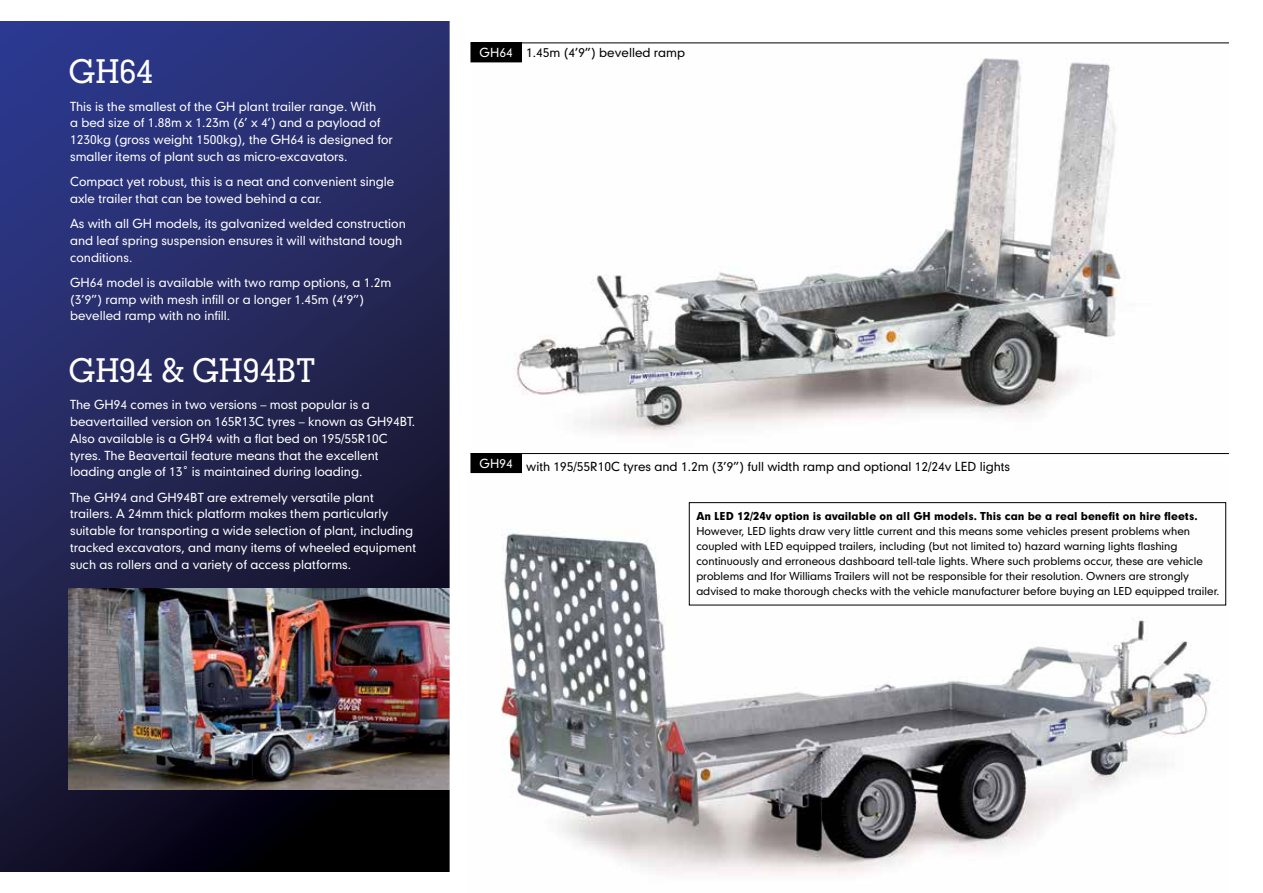
<style>
.page{position:relative;width:1263px;height:893px;background:#fff}
.page>*{position:absolute;margin:0;border:0;box-sizing:border-box;transform-origin:0 0}
.t1{font:500 33px "Geometric Slab 703 BT";color:#fff}
.t2{font:12px/16.8px "Geometric 706 BT Medium B";color:#fff}
.t3{font:12px "Geometric 706 BT Medium B";color:#000}
.t4{font:10.5px/15px "Geometric 706 BT Medium B";color:#000}
.t5{font:10.5px "Geometric 706 BT Black B";color:#000}
</style>
<div class="page">
<svg style="left:0;top:21px;width:450px;height:851px;background:#212556"></svg>
<img style="left:68px;top:588px;width:382px;height:201px">
<img style="left:472px;top:58px;width:654px;height:379px">
<img style="left:470px;top:462px;width:757px;height:413px">
<div style="left:471px;top:43px;width:50px;height:19px;background:#000"></div>
<div style="left:471px;top:454px;width:50px;height:19px;background:#000"></div>
<hr style="left:471px;top:43px;width:758px;height:1px;background:#000">
<hr style="left:471px;top:453px;width:758px;height:1px;background:#000">
<div style="left:689px;top:502px;width:537px;height:103px;border:1px solid #000"></div>
<h1 class="t1" style="left:69px;top:51px;width:86px">GH64</h1>
<p class="t2" style="left:70px;top:97px;width:324px">This is the smallest of the GH plant trailer range. With<br>a bed size of 1.88m x 1.23m (6’ x 4’) and a payload of 1230kg (gross weight 1500kg), the GH64 is designed for smaller items of plant such as micro-excavators.</p>
<p class="t2" style="left:70px;top:173px;width:326px">Compact yet robust, this is a neat and convenient single axle trailer that can be towed behind a car.</p>
<p class="t2" style="left:70px;top:215px;width:337px">As with all GH models, its galvanized welded construction and leaf spring suspension ensures it will withstand tough conditions.</p>
<p class="t2" style="left:70px;top:274px;width:323px">GH64 model is available with two ramp options, a 1.2m (3’9”) ramp with mesh infill or a longer 1.45m (4’9”) bevelled ramp with no infill.</p>
<h1 class="t1" style="left:69px;top:350px;width:248px">GH94 &amp; GH94BT</h1>
<p class="t2" style="left:70px;top:396px;width:347px">The GH94 comes in two versions – most popular is a beavertailled version on 165R13C tyres – known as GH94BT.<br>Also available is a GH94 with a flat bed on 195/55R10C tyres. The Beavertail feature means that the excellent loading angle of 13˚ is maintained during loading.</p>
<p class="t2" style="left:70px;top:488px;width:348px">The GH94 and GH94BT are extremely versatile plant trailers. A 24mm thick platform makes them particularly suitable for transporting a wide selection of plant, including tracked excavators, and many items of wheeled equipment such as rollers and a variety of access platforms.</p>
<p class="t2" style="left:479px;top:44px;width:35px">GH64</p>
<p class="t3" style="left:526px;top:44px;width:160px">1.45m (4’9”) bevelled ramp</p>
<p class="t3" style="left:479px;top:458px;width:532px"><sup>GH94</sup> with 195/55R10C tyres and 1.2m (3’9”) full width ramp and optional 12/24v LED lights</p>
<p class="t5" style="left:696px;top:509px;width:503px">An LED 12/24v option is available on all GH models. This can be a real benefit on hire fleets.</p>
<p class="t4" style="left:696px;top:523px;width:524px">However, LED lights draw very little current and this means some vehicles present problems when coupled with LED equipped trailers, including (but not limited to) hazard warning lights flashing continuously and erroneous dashboard tell-tale lights. Where such problems occur, these are vehicle problems and Ifor Williams Trailers will not be responsible for their resolution. Owners are strongly advised to make thorough checks with the vehicle manufacturer before buying an LED equipped trailer.</p>
</div>
